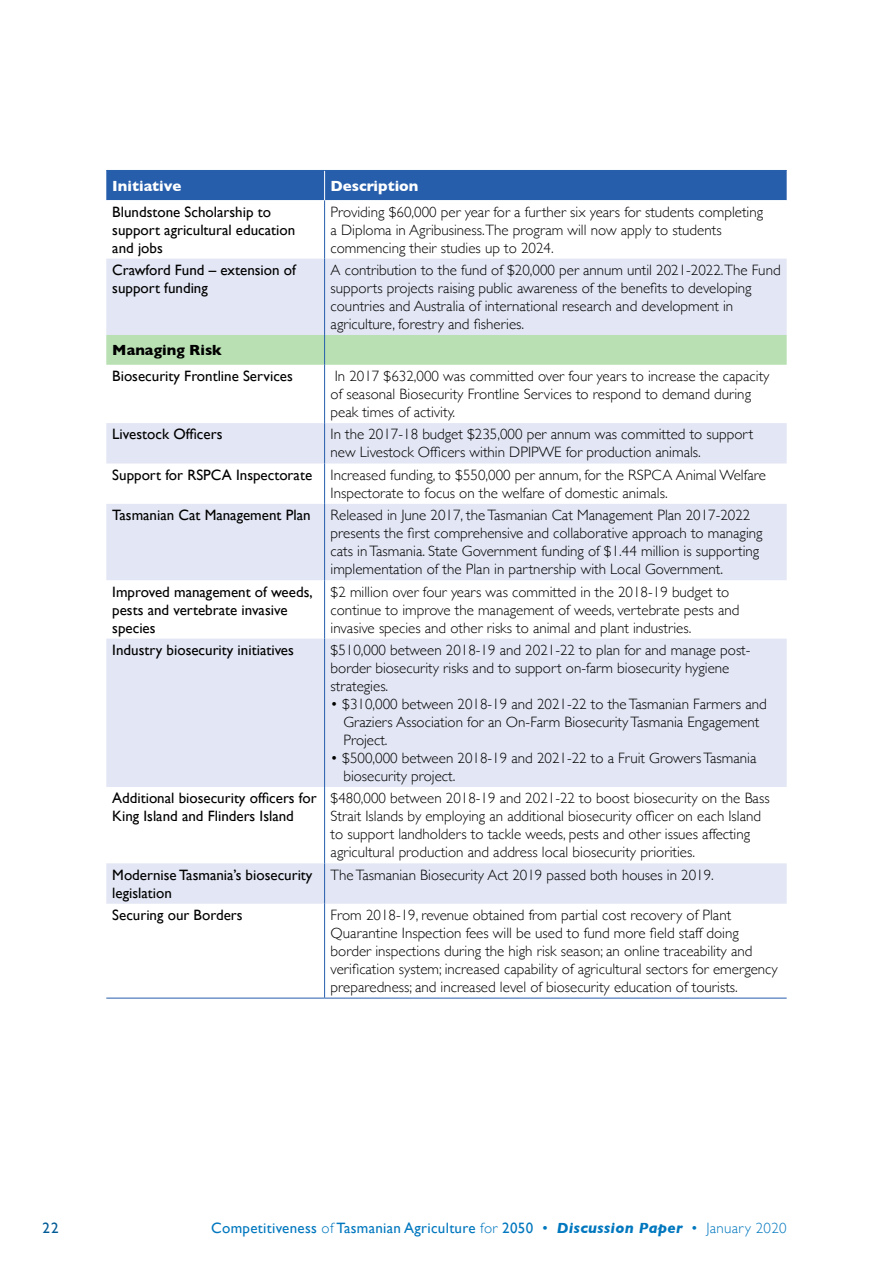
<style>
.page{position:relative;width:893px;height:1263px;background:#fff}
.page>*{position:absolute;margin:0;border:0;box-sizing:border-box;transform-origin:0 0}
.Table_text{font:300 15px/18px "Gill Sans";color:#000}
.Table_text-2{font:15px/18px "Gill Sans";color:#000}
.table_text_bullets{font:300 15px/18px "Gill Sans";color:#000}
.t1{font:15px "Gill Sans";letter-spacing:.02em;color:#0077be}
.Table_text-3{font:700 15px "Gill Sans";color:#fff}
.Table_text-4{font:700 15px "Gill Sans";color:#000}
.t2{font:15px "Gill Sans";color:#005a96}
.s1{font-weight:300}
.s2{font-weight:700;font-style:italic}
</style>
<div class="page">
<svg style="left:106px;top:200px;width:681px;height:798px"></svg>
<svg style="left:106px;top:259px;width:681px;height:645px;fill:#e3e6f4"></svg>
<div style="left:106px;top:335px;width:681px;height:30px;background:#b9e0b3"></div>
<hr style="left:324px;top:200px;width:1px;height:59px;background:#265eac">
<hr style="left:324px;top:259px;width:1px;height:76px;background:#265eac">
<hr style="left:324px;top:335px;width:1px;height:30px;background:#265eac">
<hr style="left:324px;top:365px;width:1px;height:58px;background:#265eac">
<hr style="left:324px;top:423px;width:1px;height:40px;background:#265eac">
<hr style="left:324px;top:463px;width:1px;height:41px;background:#265eac">
<hr style="left:324px;top:504px;width:1px;height:76px;background:#265eac">
<hr style="left:324px;top:580px;width:1px;height:59px;background:#265eac">
<hr style="left:324px;top:639px;width:1px;height:148px;background:#265eac">
<hr style="left:324px;top:787px;width:1px;height:76px;background:#265eac">
<hr style="left:324px;top:863px;width:1px;height:41px;background:#265eac">
<hr style="left:324px;top:904px;width:1px;height:94px;background:#265eac">
<div style="left:106px;top:171px;width:681px;height:29px;background:#265eac"></div>
<hr style="left:106px;top:170px;width:219px;height:1px;background:#265eac">
<hr style="left:325px;top:170px;width:462px;height:1px;background:#265eac">
<hr style="left:106px;top:998px;width:219px;height:1px;background:#265eac">
<hr style="left:325px;top:998px;width:462px;height:1px;background:#265eac">
<p class="Table_text-3" style="left:112px;top:174px;width:71px">Initiative</p>
<p class="Table_text-3" style="left:331px;top:174px;width:89px">Description</p>
<p class="Table_text-2" style="left:112px;top:202px;width:185px">Blundstone Scholarship to support agricultural education and jobs</p>
<p class="Table_text" style="left:331px;top:202px;width:434px">Providing $60,000 per year for a further six years for students completing a Diploma in Agribusiness. The program will now apply to students commencing their studies up to 2024.</p>
<p class="Table_text-2" style="left:112px;top:261px;width:185px">Crawford Fund – extension of support funding</p>
<p class="Table_text" style="left:331px;top:260px;width:452px">A contribution to the fund of $20,000 per annum until 2021-2022. The Fund supports projects raising public awareness of the benefits to developing countries and Australia of international research and development in agriculture, forestry and fisheries.</p>
<p class="Table_text-4" style="left:112px;top:338px;width:111px">Managing Risk</p>
<p class="Table_text-2" style="left:112px;top:367px;width:182px">Biosecurity Frontline Services</p>
<p class="Table_text" style="left:331px;top:366px;width:440px">In 2017 $632,000 was committed over four years to increase the capacity of seasonal Biosecurity Frontline Services to respond to demand during peak times of activity.</p>
<p class="Table_text-2" style="left:112px;top:425px;width:112px">Livestock Officers</p>
<p class="Table_text" style="left:331px;top:425px;width:424px">In the 2017-18 budget $235,000 per annum was committed to support new Livestock Officers within DPIPWE for production animals.</p>
<p class="Table_text-2" style="left:112px;top:466px;width:201px">Support for RSPCA Inspectorate</p>
<p class="Table_text" style="left:331px;top:465px;width:437px">Increased funding, to $550,000 per annum, for the RSPCA Animal Welfare<br>Inspectorate to focus on the welfare of domestic animals.</p>
<p class="Table_text-2" style="left:112px;top:506px;width:200px">Tasmanian Cat Management Plan</p>
<p class="Table_text" style="left:331px;top:506px;width:433px">Released in June 2017, the Tasmanian Cat Management Plan 2017-2022 presents the first comprehensive and collaborative approach to managing cats in Tasmania. State Government funding of $1.44 million is supporting implementation of the Plan in partnership with Local Government.</p>
<p class="Table_text-2" style="left:112px;top:582px;width:202px">Improved management of weeds, pests and vertebrate invasive species</p>
<p class="Table_text" style="left:331px;top:582px;width:410px">$2 million over four years was committed in the 2018-19 budget to continue to improve the management of weeds, vertebrate pests and invasive species and other risks to animal and plant industries.</p>
<p class="Table_text-2" style="left:112px;top:641px;width:183px">Industry biosecurity initiatives</p>
<p class="Table_text" style="left:331px;top:640px;width:421px">$510,000 between 2018-19 and 2021-22 to plan for and manage post&shy;border biosecurity risks and to support on-farm biosecurity hygiene strategies.</p>
<p class="table_text_bullets" style="left:343px;top:694px;width:425px;text-indent:-13px">• $310,000 between 2018-19 and 2021-22 to the Tasmanian Farmers and<br>Graziers Association for an On-Farm Biosecurity Tasmania Engagement<br>Project.</p>
<p class="table_text_bullets" style="left:343px;top:748px;width:415px;text-indent:-13px">• $500,000 between 2018-19 and 2021-22 to a Fruit Growers Tasmania biosecurity project.</p>
<p class="Table_text-2" style="left:112px;top:789px;width:206px">Additional biosecurity officers for<br>King Island and Flinders Island</p>
<p class="Table_text" style="left:331px;top:789px;width:441px">$480,000 between 2018-19 and 2021-22 to boost biosecurity on the Bass Strait Islands by employing an additional biosecurity officer on each Island to support landholders to tackle weeds, pests and other issues affecting agricultural production and address local biosecurity priorities.</p>
<p class="Table_text-2" style="left:112px;top:865px;width:202px">Modernise Tasmania’s biosecurity legislation</p>
<p class="Table_text" style="left:331px;top:865px;width:383px">The Tasmanian Biosecurity Act 2019 passed both houses in 2019.</p>
<p class="Table_text-2" style="left:112px;top:906px;width:132px">Securing our Borders</p>
<p class="Table_text" style="left:331px;top:905px;width:449px">From 2018-19, revenue obtained from partial cost recovery of Plant Quarantine Inspection fees will be used to fund more field staff doing border inspections during the high risk season; an online traceability and verification system; increased capability of agricultural sectors for emergency preparedness; and increased level of biosecurity education of tourists.</p>
<p class="t2" style="left:43px;top:1219px;width:18px">22</p>
<p class="t1" style="left:211px;top:1219px;width:577px">Competitiveness <span class="s1">of</span> Tasmanian Agriculture <span class="s1">for</span> 2050 • <span class="s2">Discussion Paper</span> • <span class="s1">January 2020</span></p>
</div>
